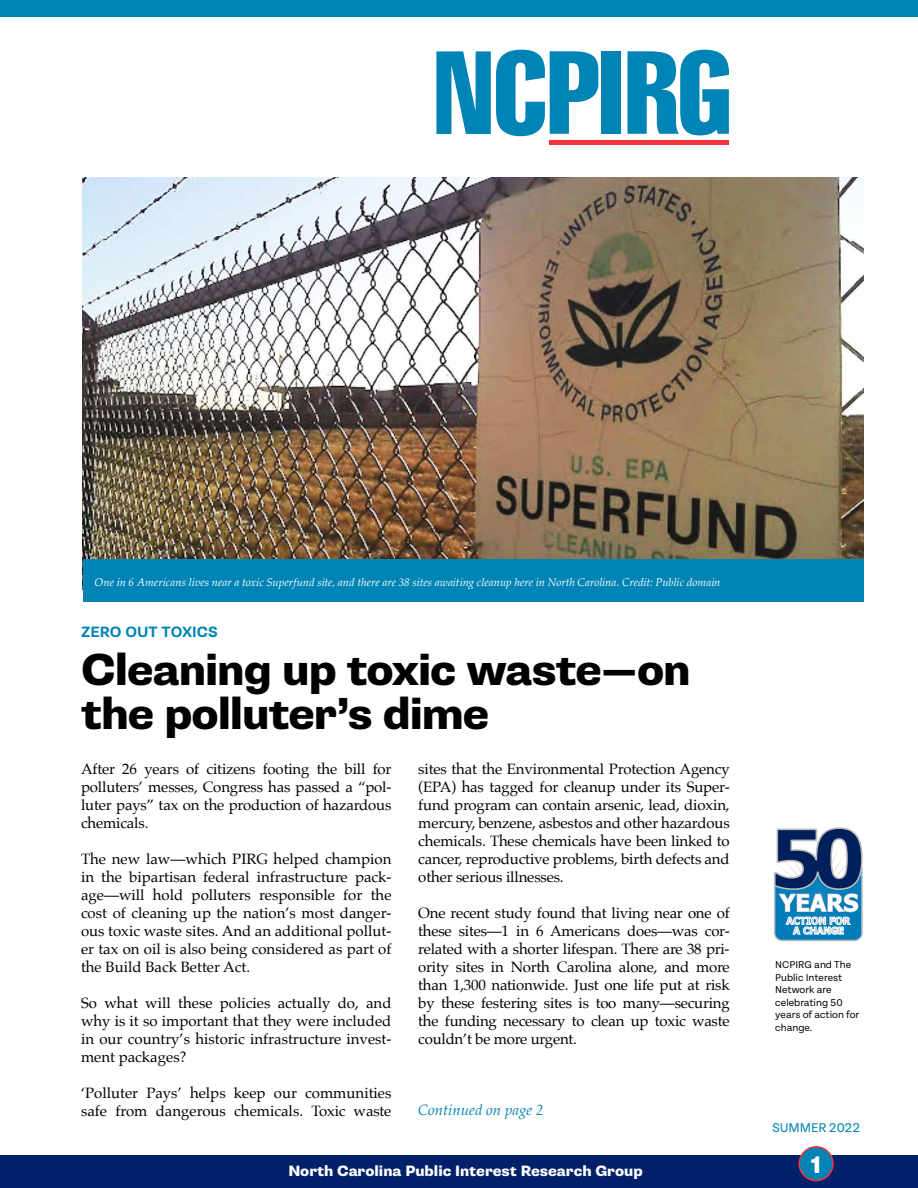
<style>
.page{position:relative;width:918px;height:1188px;background:#fff}
.page>*{position:absolute;margin:0;border:0;box-sizing:border-box;transform-origin:0 0}
.t1{font:800 45px/43.5px "Supria Sans";letter-spacing:-.025em;color:#000}
.t2{font:800 24px "Supria Sans";color:#fff}
.t3{font:15px/18px "Palatino";letter-spacing:-.01em;color:#000;text-align:justify}
.t4{font:800 15px "Supria Sans";color:#fff}
.t5{font:italic 15px "Palatino";color:#0083b5}
.t6{font:700 15px "Supria Sans";color:#0083b5}
.t7{font:13.5px "Tenon";letter-spacing:-.01em;color:#0083b5}
.t8{font:italic 11.25px "Palatino";letter-spacing:-.005em;color:#fff}
.t9{font:10.5px/12.6px "Tenon";color:#000}
</style>
<div class="page">
<svg style="left:774px;top:827px;width:89px;height:115px"></svg>
<div style="left:602px;top:51px;width:19px;height:83px;background:#0083b5"></div>
<svg style="left:628px;top:50px;width:101px;height:85px"></svg>
<hr style="left:550px;top:140px;width:179px;height:4px;background:#f5333f">
<svg style="left:436px;top:50px;width:162px;height:86px"></svg>
<div style="left:0;top:1155px;width:918px;height:33px;background:#002169"></div>
<img style="left:83px;top:178px;width:780px;height:381px">
<div style="left:0;top:0;width:918px;height:17px;background:#0083b5"></div>
<div style="left:799px;top:1147px;width:34px;height:34px;background:#0083b5;border-radius:50%"></div>
<div style="left:798px;top:1146px;width:36px;height:35px;border:2px solid #f5333f;border-radius:50%"></div>
<div style="left:83px;top:559px;width:780px;height:43px;background:#0083b5"></div>
<p class="t8" style="left:95px;top:572px;width:627px">One in 6 Americans lives near a toxic Superfund site, and there are 38 sites awaiting cleanup here in North Carolina. Credit: Public domain</p>
<p class="t6" style="left:81px;top:623px;width:138px">ZERO OUT TOXICS</p>
<h1 class="t1" style="left:81px;top:649px;width:611px">Cleaning up toxic waste—on the polluter’s dime</h1>
<p class="t3" style="left:81px;top:760px;width:312px">After 26 years of citizens footing the bill for polluters’ messes, Congress has passed a “pol&shy;luter pays” tax on the production of hazardous chemicals.</p>
<p class="t3" style="left:81px;top:850px;width:312px">The new law—which PIRG helped champion in the bipartisan federal infrastructure pack&shy;age—will hold polluters responsible for the cost of cleaning up the nation’s most danger&shy;ous toxic waste sites. And an additional pollut&shy;er tax on oil is also being considered as part of the Build Back Better Act.</p>
<p class="t3" style="left:81px;top:994px;width:312px">So what will these policies actually do, and why is it so important that they were included in our country’s historic infrastructure invest&shy;ment packages?</p>
<p class="t3" style="left:81px;top:1084px;width:312px">‘Polluter Pays’ helps keep our communities safe from dangerous chemicals. Toxic waste</p>
<p class="t3" style="left:418px;top:760px;width:313px">sites that the Environmental Protection Agency (EPA) has tagged for cleanup under its Super&shy;fund program can contain arsenic, lead, dioxin, mercury, benzene, asbestos and other hazardous chemicals. These chemicals have been linked to cancer, reproductive problems, birth defects and other serious illnesses.</p>
<p class="t3" style="left:418px;top:904px;width:313px">One recent study found that living near one of these sites—1 in 6 Americans does—was cor&shy;related with a shorter lifespan. There are 38 pri&shy;ority sites in North Carolina alone, and more than 1,300 nationwide. Just one life put at risk by these festering sites is too many—securing the funding necessary to clean up toxic waste couldn’t be more urgent.</p>
<p class="t5" style="left:418px;top:1097px;width:127px">Continued on page 2</p>
<p class="t9" style="left:775px;top:959px;width:86px">NCPIRG and The<br>Public Interest<br>Network are celebrating 50 years of action for change.</p>
<p class="t7" style="left:772px;top:1120px;width:90px">SUMMER 2022</p>
<p class="t4" style="left:288px;top:1162px;width:356px">North Carolina Public Interest Research Group</p>
<h2 class="t2" style="left:811px;top:1150px;width:12px">1</h2>
</div>
